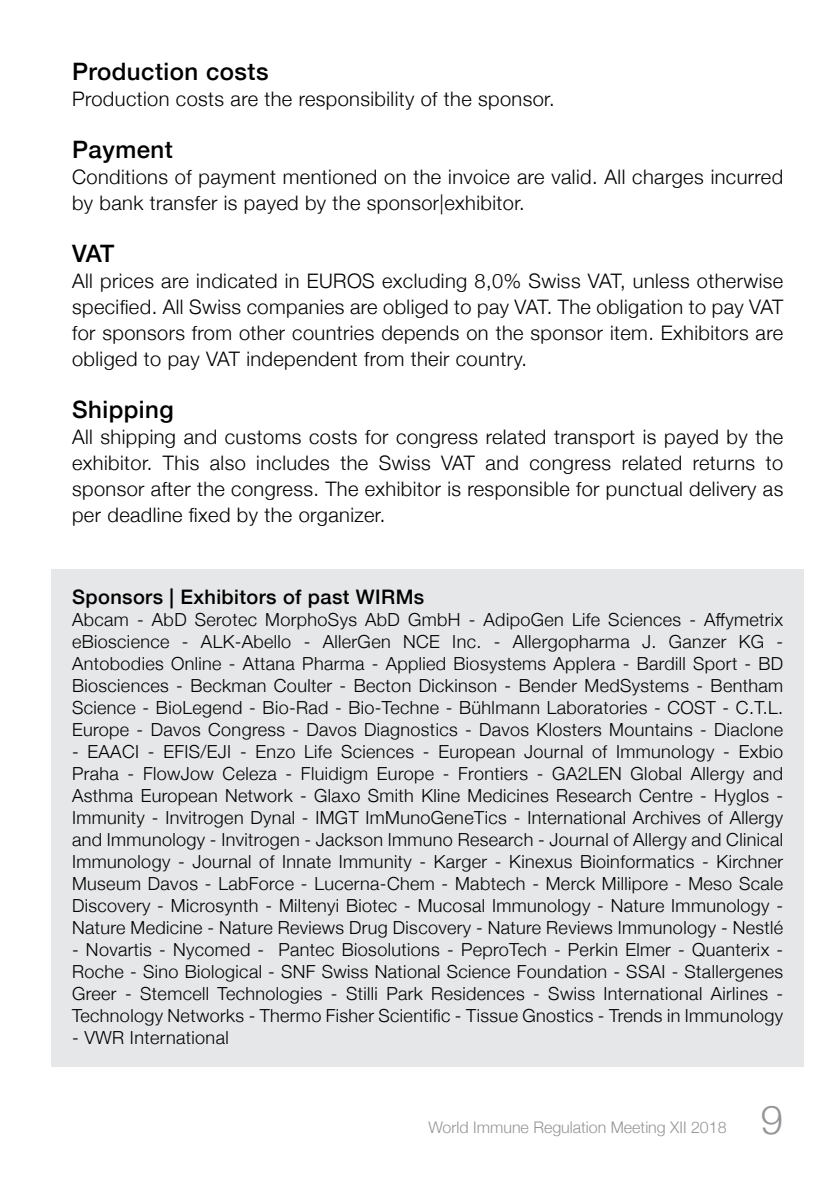
<style>
.page{position:relative;width:840px;height:1191px;background:#fff}
.page>*{position:absolute;margin:0;border:0;box-sizing:border-box;transform-origin:0 0}
.t1{font:300 40px "Helvetica Neue";color:#939598}
.t2{font:500 24px "Helvetica Neue";letter-spacing:.02em;color:#000}
.t3{font:300 20px/26px "Helvetica Neue";letter-spacing:.02em;color:#000;text-align:justify}
.t4{font:500 20px "Helvetica Neue";letter-spacing:.02em;color:#000}
.t5{font:300 18px/22px "Helvetica Neue";letter-spacing:.02em;color:#000;text-align:justify}
.t6{font:300 16px "Helvetica Neue";color:#939598}
</style>
<div class="page">
<div style="left:51px;top:569px;width:752px;height:497px;background:#e6e7e8"></div>
<h2 class="t2" style="left:72px;top:52px;width:198px">Production costs</h2>
<p class="t3" style="left:72px;top:85px;width:484px">Production costs are the responsibility of the sponsor.</p>
<h2 class="t2" style="left:72px;top:130px;width:102px">Payment</h2>
<p class="t3" style="left:72px;top:163px;width:712px">Conditions of payment mentioned on the invoice are valid. All charges incurred by bank transfer is payed by the sponsor|exhibitor.</p>
<h2 class="t2" style="left:72px;top:234px;width:44px">VAT</h2>
<p class="t3" style="left:72px;top:267px;width:712px">All prices are indicated in EUROS excluding 8,0% Swiss VAT, unless otherwise specified. All Swiss companies are obliged to pay VAT. The obligation to pay VAT for sponsors from other countries depends on the sponsor item. Exhibitors are obliged to pay VAT independent from their country.</p>
<h2 class="t2" style="left:72px;top:390px;width:103px">Shipping</h2>
<p class="t3" style="left:72px;top:423px;width:712px">All shipping and customs costs for congress related transport is payed by the exhibitor. This also includes the Swiss VAT and congress related returns to sponsor after the congress. The exhibitor is responsible for punctual delivery as per deadline fixed by the organizer.</p>
<p class="t4" style="left:72px;top:581px;width:353px">Sponsors | Exhibitors of past WIRMs</p>
<p class="t5" style="left:72px;top:607px;width:712px">Abcam - AbD Serotec MorphoSys AbD GmbH - AdipoGen Life Sciences - Affymetrix eBioscience - ALK-Abello - AllerGen NCE Inc. - Allergopharma J. Ganzer KG - Antobodies Online - Attana Pharma - Applied Biosystems Applera - Bardill Sport - BD Biosciences - Beckman Coulter - Becton Dickinson - Bender MedSystems - Bentham Science - BioLegend - Bio-Rad - Bio-Techne - Bühlmann Laboratories - COST - C.T.L.<br>Europe - Davos Congress - Davos Diagnostics - Davos Klosters Mountains - Diaclone</p>
<p class="t5" style="left:72px;top:739px;width:712px">- EAACI - EFIS/EJI - Enzo Life Sciences - European Journal of Immunology - Exbio Praha - FlowJow Celeza - Fluidigm Europe - Frontiers - GA2LEN Global Allergy and Asthma European Network - Glaxo Smith Kline Medicines Research Centre - Hyglos - Immunity - Invitrogen Dynal - IMGT ImMunoGeneTics - International Archives of Allergy and Immunology - Invitrogen - Jackson Immuno Research - Journal of Allergy and Clinical Immunology - Journal of Innate Immunity - Karger - Kinexus Bioinformatics - Kirchner Museum Davos - LabForce - Lucerna-Chem - Mabtech - Merck Millipore - Meso Scale Discovery - Microsynth - Miltenyi Biotec - Mucosal Immunology - Nature Immunology - Nature Medicine - Nature Reviews Drug Discovery - Nature Reviews Immunology - Nestlé</p>
<p class="t5" style="left:72px;top:937px;width:712px">- Novartis - Nycomed - Pantec Biosolutions - PeproTech - Perkin Elmer - Quanterix - Roche - Sino Biological - SNF Swiss National Science Foundation - SSAI - Stallergenes Greer - Stemcell Technologies - Stilli Park Residences - Swiss International Airlines - Technology Networks - Thermo Fisher Scientific - Tissue Gnostics - Trends in Immunology</p>
<p class="t5" style="left:72px;top:1025px;width:158px">- VWR International</p>
<p class="t6" style="left:428px;top:1114px;width:299px">World Immune Regulation Meeting XII 2018</p>
<h1 class="t1" style="left:760px;top:1087px;width:24px">9</h1>
</div>
